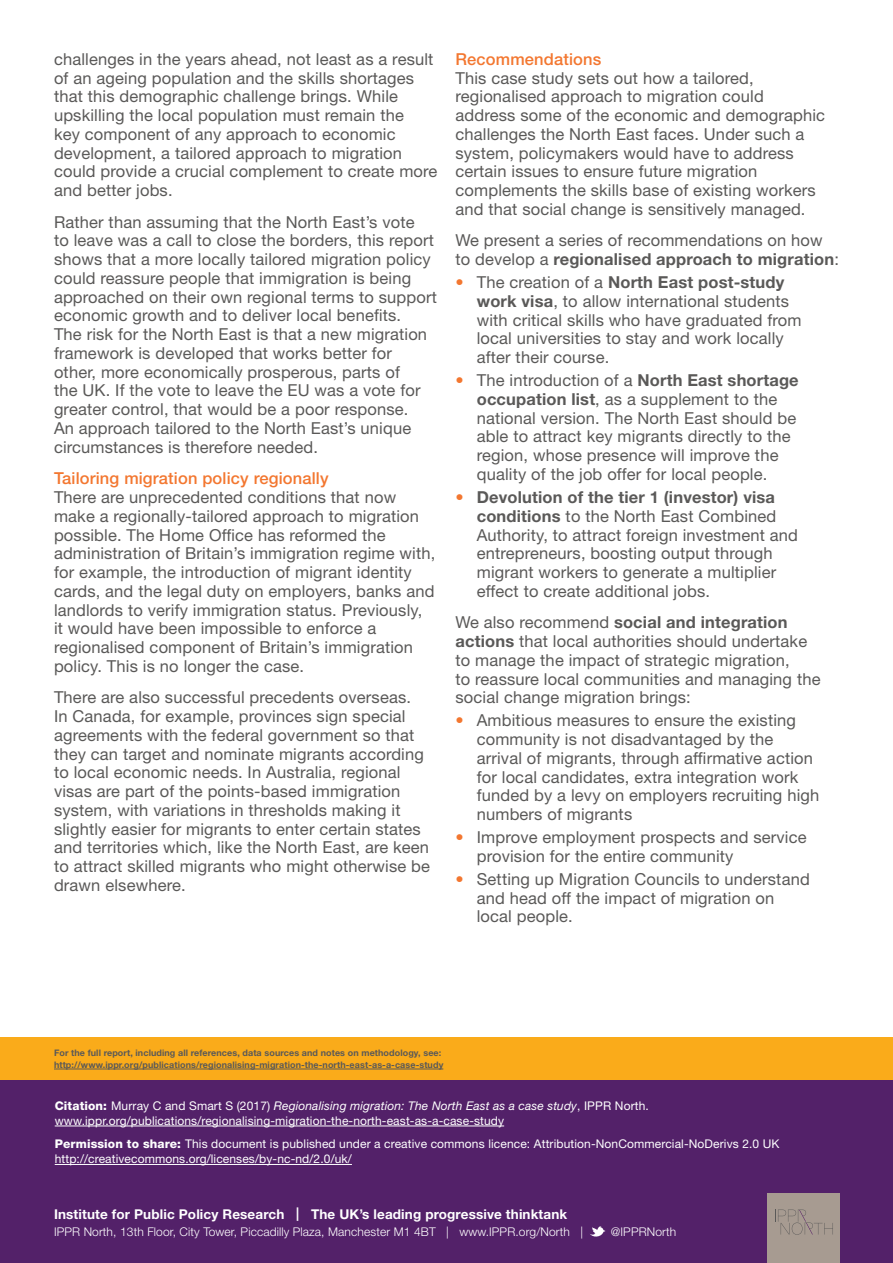
<style>
.page{position:relative;width:893px;height:1263px;background:#fff}
.page>*{position:absolute;margin:0;border:0;box-sizing:border-box;transform-origin:0 0}
.Body_para{font:16.5px/18.8px "Helvetica Neue LT Std";letter-spacing:.01em;color:#5a5958}
.Body_para_into_list{font:16.5px/18.8px "Helvetica Neue LT Std";letter-spacing:.01em;color:#5a5958}
.Subhead_2{font:500 16.5px "Helvetica Neue LT Std";letter-spacing:.01em;color:#f37730}
.Sum_address_bold_whi{font:700 13.5px "Helvetica Neue LT Std";letter-spacing:.01em;color:#fff}
.Sum_cite_perm_white{font:12px/15px "Helvetica Neue LT Std";letter-spacing:.01em;color:#fff}
.Sum_address_roman_wh{font:300 12px "Helvetica Neue LT Std";letter-spacing:.01em;color:#fff}
.Sum_pub_link{font:700 9px/12px "Helvetica Neue LT Std";letter-spacing:.01em;color:#5a5958}
.s1{font-weight:700}
.s2{color:#f37730}
.s3{font-weight:800}
.s4{font-style:italic}
</style>
<div class="page">
<div style="left:0;top:1037px;width:893px;height:196px;background:#faab1a"></div>
<div style="left:0;top:1080px;width:893px;height:183px;background:#532169"></div>
<div style="left:767px;top:1193px;width:72px;height:70px;background:#a79b91"></div>
<svg style="left:778px;top:1209px;width:55px;height:26px"></svg>
<svg style="left:590px;top:1226px;width:15px;height:11px"></svg>
<hr style="left:55px;top:1126px;width:449px;height:1px;background:#fff">
<hr style="left:55px;top:1164px;width:297px;height:1px;background:#fff">
<hr style="left:54px;top:1069px;width:389px;height:1px;background:#5a5958">
<p class="Body_para" style="left:54px;top:49px;width:385px">challenges in the years ahead, not least as a result of an ageing population and the skills shortages that this demographic challenge brings. While upskilling the local population must remain the<br>key component of any approach to economic development, a tailored approach to migration could provide a crucial complement to create more and better jobs.</p>
<p class="Body_para" style="left:54px;top:212px;width:384px">Rather than assuming that the North East’s vote<br>to leave was a call to close the borders, this report shows that a more locally tailored migration policy could reassure people that immigration is being approached on their own regional terms to support economic growth and to deliver local benefits.<br>The risk for the North East is that a new migration framework is developed that works better for other, more economically prosperous, parts of<br>the UK. If the vote to leave the EU was a vote for greater control, that would be a poor response.<br>An approach tailored to the North East’s unique circumstances is therefore needed.</p>
<p class="Subhead_2" style="left:54px;top:468px;width:276px">Tailoring migration policy regionally</p>
<p class="Body_para" style="left:54px;top:487px;width:383px">There are unprecedented conditions that now make a regionally-tailored approach to migration possible. The Home Office has reformed the administration of Britain’s immigration regime with, for example, the introduction of migrant identity cards, and the legal duty on employers, banks and landlords to verify immigration status. Previously, it would have been impossible to enforce a regionalised component of Britain’s immigration policy. This is no longer the case.</p>
<p class="Body_para" style="left:54px;top:688px;width:378px">There are also successful precedents overseas.<br>In Canada, for example, provinces sign special agreements with the federal government so that they can target and nominate migrants according to local economic needs. In Australia, regional visas are part of the points-based immigration system, with variations in thresholds making it slightly easier for migrants to enter certain states and territories which, like the North East, are keen to attract skilled migrants who might otherwise be drawn elsewhere.</p>
<p class="Subhead_2" style="left:455px;top:49px;width:147px">Recommendations</p>
<p class="Body_para" style="left:455px;top:68px;width:371px">This case study sets out how a tailored, regionalised approach to migration could address some of the economic and demographic challenges the North East faces. Under such a system, policymakers would have to address certain issues to ensure future migration complements the skills base of existing workers and that social change is sensitively managed.</p>
<p class="Body_para_into_list" style="left:455px;top:231px;width:385px">We present a series of recommendations on how to develop a <span class="s1">regionalised approach to migration</span>:</p>
<p class="Body_para" style="left:477px;top:273px;width:326px;text-indent:-21px"><span class="s2">•</span> The creation of a <span class="s1">North East post-study work visa</span>, to allow international students with critical skills who have graduated from local universities to stay and work locally after their course.</p>
<p class="Body_para" style="left:477px;top:371px;width:323px;text-indent:-21px"><span class="s2">•</span> The introduction of a <span class="s1">North East shortage occupation list</span>, as a supplement to the national version. The North East should be able to attract key migrants directly to the region, whose presence will improve the quality of the job offer for local people.</p>
<p class="Body_para" style="left:477px;top:487px;width:323px;text-indent:-21px"><span class="s2">•</span> <span class="s1">Devolution of the tier 1 (investor) visa conditions</span> to the North East Combined Authority, to attract foreign investment and entrepreneurs, boosting output through migrant workers to generate a multiplier effect to create additional jobs.</p>
<p class="Body_para_into_list" style="left:455px;top:613px;width:367px">We also recommend <span class="s1">social and integration actions</span> that local authorities should undertake to manage the impact of strategic migration,<br>to reassure local communities and managing the social change migration brings:</p>
<p class="Body_para" style="left:477px;top:711px;width:344px;text-indent:-21px"><span class="s2">•</span> Ambitious measures to ensure the existing community is not disadvantaged by the arrival of migrants, through affirmative action for local candidates, extra integration work funded by a levy on employers recruiting high numbers of migrants</p>
<p class="Body_para" style="left:477px;top:827px;width:331px;text-indent:-21px"><span class="s2">•</span> Improve employment prospects and service provision for the entire community</p>
<p class="Body_para" style="left:477px;top:869px;width:335px;text-indent:-21px"><span class="s2">•</span> Setting up Migration Councils to understand and head off the impact of migration on local people.</p>
<p class="Sum_pub_link" style="left:54px;top:1047px;width:391px">For the full report, including all references, data sources and notes on methodology, see: http://www.ippr.org/publications/regionalising-migration-the-north-east-as-a-case-study</p>
<p class="Sum_cite_perm_white" style="left:55px;top:1098px;width:596px"><span class="s3">Citation:</span> Murray C and Smart S (2017) <span class="s4">Regionalising migration: The North East as a case study</span>, IPPR North. www.ippr.org/publications/regionalising-migration-the-north-east-as-a-case-study</p>
<p class="Sum_cite_perm_white" style="left:55px;top:1136px;width:726px"><span class="s3">Permission to share:</span> This document is published under a creative commons licence: Attribution-NonCommercial-NoDerivs 2.0 UK http://creativecommons.org/licenses/by-nc-nd/2.0/uk/</p>
<p class="Sum_address_bold_whi" style="left:54px;top:1206px;width:515px">Institute for Public Policy Research | The UK’s leading progressive thinktank</p>
<p class="Sum_address_roman_wh" style="left:54px;top:1224px;width:530px">IPPR North, 13th Floor, City Tower, Piccadilly Plaza, Manchester M1 4BT | www.IPPR.org/North |</p>
<p class="Sum_address_roman_wh" style="left:611px;top:1224px;width:67px">@IPPRNorth</p>
</div>
